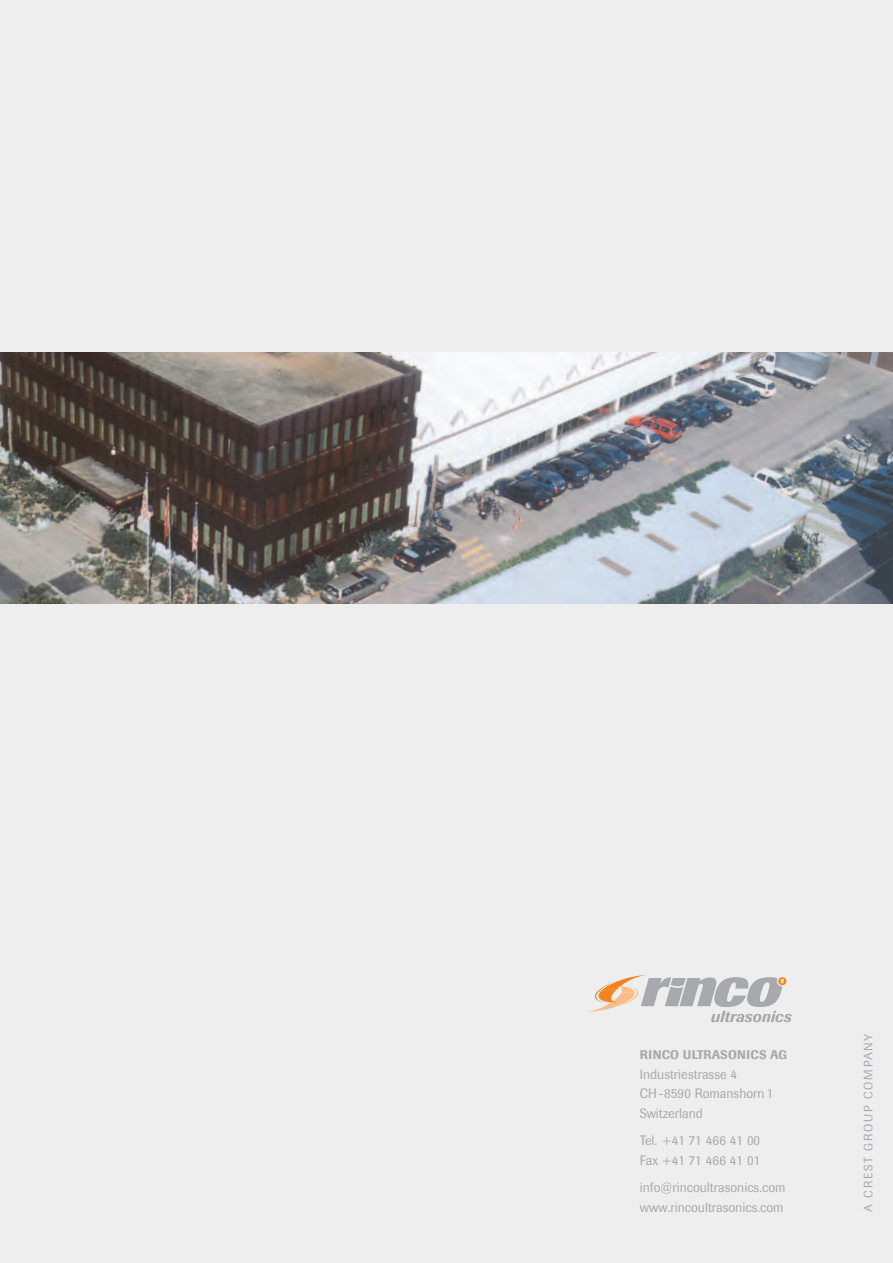
<style>
.page{position:relative;width:893px;height:1263px;background:#fff}
.page>*{position:absolute;margin:0;border:0;box-sizing:border-box;transform-origin:0 0}
.t1{font:13.5px/19.5px "Imago";color:#a8a9ad}
.t2{font:13.5px/19.5px "Imago";letter-spacing:.02em;color:#a8a9ad}
.t3{font:500 12.45px "Imago";letter-spacing:.02em;color:#a8a9ad}
.t4{font:12px "Imago";letter-spacing:.14em;color:#a8a9ad}
</style>
<div class="page">
<div style="left:0;top:0;width:892px;height:1263px;background:#eeeeef"></div>
<svg style="left:587px;top:975px;width:204px;height:47px"></svg>
<img style="left:0;top:353px;width:892px;height:251px">
<p class="t3" style="left:639px;top:1050px;width:149px">RINCO ULTRASONICS AG</p>
<p class="t1" style="left:639px;top:1066px;width:135px">Industriestrasse 4<br>CH-8590 Romanshorn 1<br>Switzerland</p>
<p class="t2" style="left:639px;top:1132px;width:122px">Tel. +41 71 466 41 00<br>Fax +41 71 466 41 01</p>
<p class="t1" style="left:639px;top:1179px;width:147px">info@rincoultrasonics.com www.rincoultrasonics.com</p>
<p class="t4" style="left:863px;top:1212px;width:180px;rotate:-90deg">A CREST GROUP COMPANY</p>
</div>
